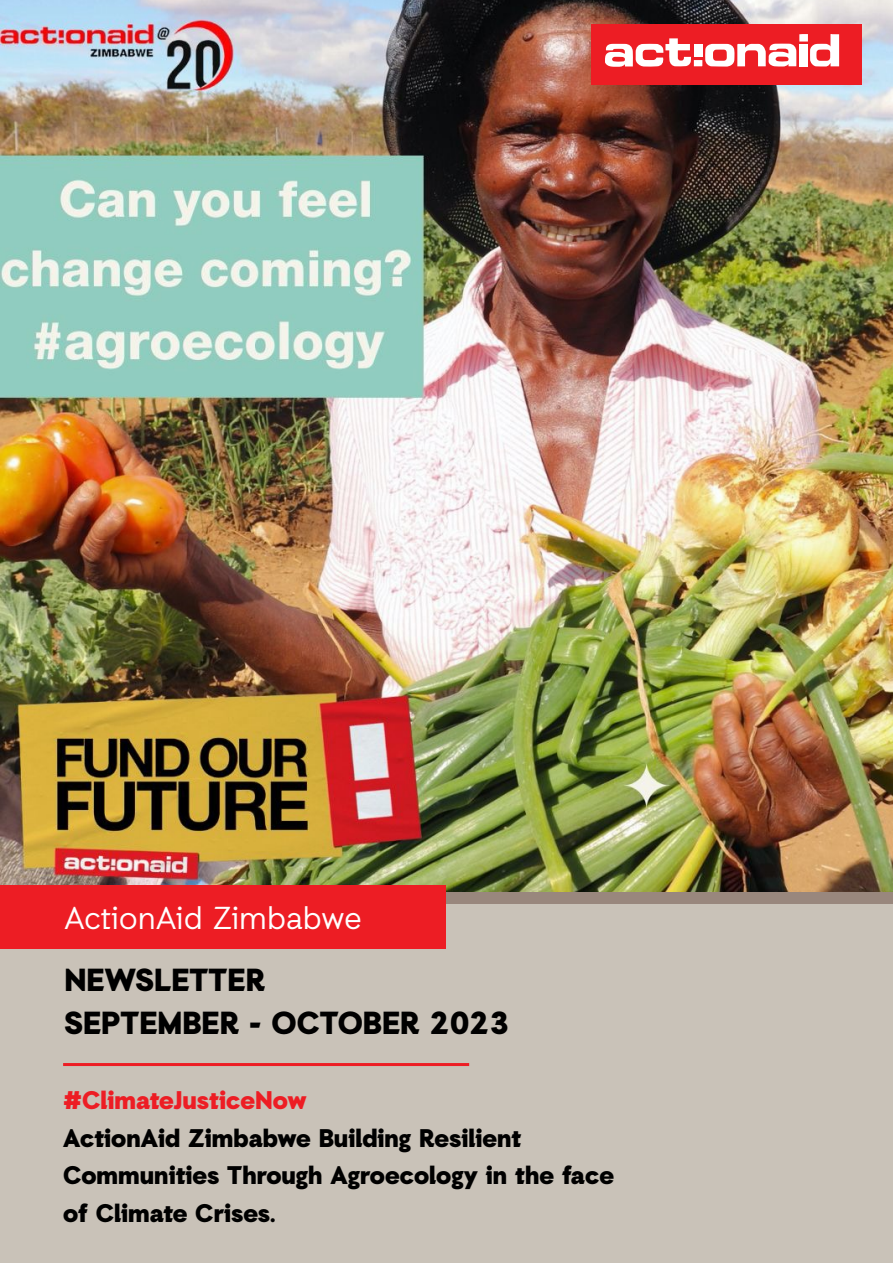
<style>
.page{position:relative;width:893px;height:1263px;background:#fff}
.page>*{position:absolute;margin:0;border:0;box-sizing:border-box;transform-origin:0 0}
.t1{font:900 31.95px/43.5px "Auxilia";color:#000}
.t2{font:31.65px "Auxilia";color:#fff}
.t3{font:900 25.5px/37.5px "Auxilia";color:#000}
.t4{font:900 25.5px "Auxilia";color:#ed1d24}
</style>
<div class="page">
<div style="left:0;top:891px;width:893px;height:372px;background:#c9c2b8"></div>
<div style="left:0;top:891px;width:893px;height:12px;background:#99877d"></div>
<img style="left:1px;top:0;width:892px;height:891px">
<div style="left:591px;top:24px;width:271px;height:61px;background:#ed1d24"></div>
<svg style="left:605px;top:34px;width:234px;height:33px"></svg>
<div style="left:0;top:885px;width:446px;height:64px;background:#ed1d24"></div>
<hr style="left:63px;top:1063px;width:406px;height:3px;background:#ed1d24">
<p class="t2" style="left:65px;top:899px;width:299px">ActionAid Zimbabwe</p>
<p class="t1" style="left:65px;top:957px;width:446px">NEWSLETTER<br>SEPTEMBER - OCTOBER 2023</p>
<p class="t4" style="left:63px;top:1084px;width:245px">#ClimateJusticeNow</p>
<p class="t3" style="left:63px;top:1118px;width:552px">ActionAid Zimbabwe Building Resilient<br>Communities Through Agroecology in the face of Climate Crises.</p>
</div>
